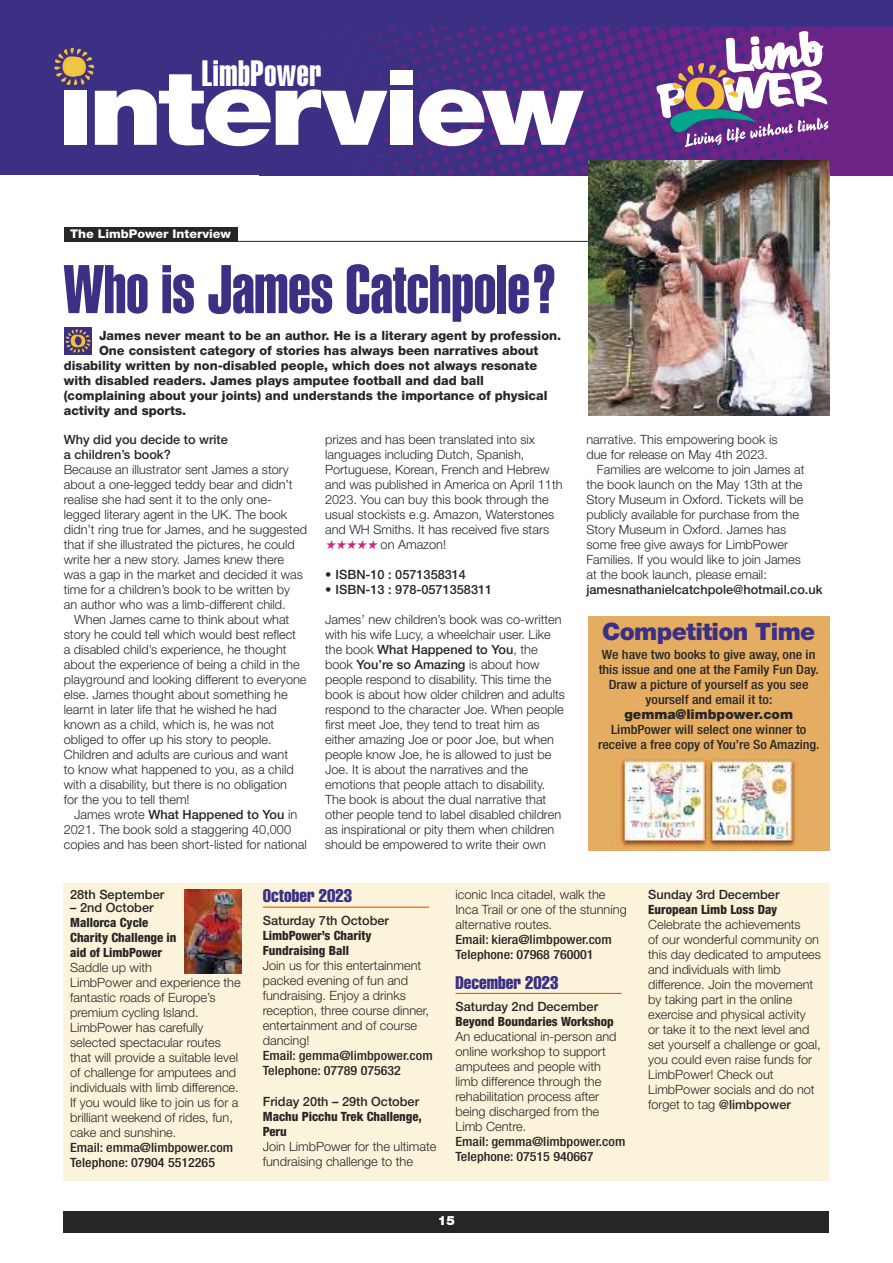
<style>
.page{position:relative;width:893px;height:1263px;background:#fff}
.page>*{position:absolute;margin:0;border:0;box-sizing:border-box;transform-origin:0 0}
.t1{font:67.5px "Helvetica Extra Compressed";color:#3b3084}
.t2{font:36px "Helvetica Extra Compressed";letter-spacing:.015em;color:#fff}
.t3{font:900 24px "Helvetica Neue";letter-spacing:-.025em;color:#3b3084}
.t4{font:extra-condensed 18px "Helvetica";color:#3b3084}
.t5{font:900 13.5px "Helvetica Neue";color:#272627}
.t6{font:300 12.75px/15px "Helvetica Neue";color:#272627}
.t7{font:500 condensed 12.75px/15px "Helvetica Neue";color:#272627;scale:1.1 1}
.t8{font:800 12.75px "Helvetica Neue";color:#272627}
.t9{font:500 12.75px/15px "Helvetica Neue";color:#272627}
.t10{font:800 condensed 12.75px/15px "Helvetica Neue";color:#272627}
.t11{font:900 12.75px "Helvetica Neue";color:#fff}
.t12{font:800 12px "Helvetica Neue";color:#fff;scale:1.05 1}
.s1{font-weight:500}
.s2{color:#c82784}
</style>
<div class="page">
<img style="left:588px;top:617px;width:241px;height:233px">
<div style="left:64px;top:1211px;width:765px;height:22px;background:#272627"></div>
<hr style="left:65px;top:241px;width:764px;height:1px;background:#272627">
<div style="left:64px;top:228px;width:173px;height:14px;background:#272627"></div>
<div style="left:0;top:0;width:893px;height:175px;background:#3b3084"></div>
<img style="left:315px;top:28px;width:578px;height:147px">
<svg style="left:656px;top:31px;width:173px;height:116px;background:#8e6ca0"></svg>
<div style="left:64px;top:883px;width:765px;height:297px;background:#fcf4da"></div>
<hr style="left:263px;top:906px;width:166px;height:2px;background:#e35c00">
<hr style="left:455px;top:993px;width:167px;height:1px;background:#e35c00">
<img style="left:185px;top:889px;width:56px;height:85px">
<div style="left:64px;top:327px;width:27px;height:28px;background:#3b3084"></div>
<svg style="left:66px;top:329px;width:24px;height:24px"></svg>
<img style="left:588px;top:160px;width:241px;height:255px">
<svg style="left:419px;top:89px;width:165px;height:57px"></svg>
<div style="left:391px;top:91px;width:22px;height:54px;background:#fff"></div>
<div style="left:391px;top:71px;width:22px;height:14px;background:#fff"></div>
<svg style="left:54px;top:48px;width:333px;height:98px"></svg>
<div style="left:65px;top:58px;width:18px;height:17px;background:#f0c744;border-radius:50%"></div>
<h2 class="t2" style="left:202px;top:51px;width:121px">LimbPower</h2>
<p class="t12" style="left:70px;top:227px;width:155px">The LimbPower Interview</p>
<h1 class="t1" style="left:64px;top:249px;width:496px">Who is James Catchpole?</h1>
<p class="t8" style="left:99px;top:328px;width:464px">James never meant to be an author. He is a literary agent by profession.</p>
<p class="t8" style="left:99px;top:343px;width:441px">One consistent category of stories has always been narratives about</p>
<p class="t8" style="left:64px;top:358px;width:475px">disability written by non-disabled people, which does not always resonate</p>
<p class="t8" style="left:64px;top:373px;width:422px">with disabled readers. James plays amputee football and dad ball</p>
<p class="t8" style="left:64px;top:388px;width:485px">(complaining about your joints) and understands the importance of physical</p>
<p class="t8" style="left:64px;top:403px;width:124px">activity and sports.</p>
<p class="t9" style="left:64px;top:432px;width:166px">Why did you decide to write a children’s book?</p>
<p class="t6" style="left:64px;top:462px;width:245px">Because an illustrator sent James a story about a one-legged teddy bear and didn’t realise she had sent it to the only one&shy;legged literary agent in the UK. The book didn’t ring true for James, and he suggested that if she illustrated the pictures, he could write her a new story. James knew there was a gap in the market and decided it was time for a children’s book to be written by<br>an author who was a limb-different child.</p>
<p class="t6" style="left:64px;top:612px;width:244px;text-indent:10px">When James came to think about what story he could tell which would best reflect<br>a disabled child’s experience, he thought about the experience of being a child in the playground and looking different to everyone else. James thought about something he learnt in later life that he wished he had known as a child, which is, he was not obliged to offer up his story to people.<br>Children and adults are curious and want<br>to know what happened to you, as a child with a disability, but there is no obligation<br>for the you to tell them!</p>
<p class="t6" style="left:64px;top:807px;width:244px;text-indent:10px">James wrote <span class="s1">What Happened to You</span> in<br>2021. The book sold a staggering 40,000 copies and has been short-listed for national</p>
<p class="t6" style="left:325px;top:432px;width:239px">prizes and has been translated into six languages including Dutch, Spanish, Portuguese, Korean, French and Hebrew and was published in America on April 11th 2023. You can buy this book through the usual stockists e.g. Amazon, Waterstones and WH Smiths. It has received five stars</p>
<p class="t6" style="left:325px;top:537px;width:123px"><span class="s2">★★★★★</span>on Amazon!</p>
<p class="t9" style="left:325px;top:567px;width:142px">• ISBN-10 : 0571358314</p>
<p class="t9" style="left:325px;top:582px;width:169px">• ISBN-13 : 978-0571358311</p>
<p class="t6" style="left:325px;top:612px;width:241px">James’ new children’s book was co-written with his wife Lucy, a wheelchair user. Like the book <span class="s1">What Happened to You</span>, the book <span class="s1">You’re so Amazing</span> is about how people respond to disability. This time the book is about how older children and adults respond to the character Joe. When people first meet Joe, they tend to treat him as either amazing Joe or poor Joe, but when people know Joe, he is allowed to just be Joe. It is about the narratives and the emotions that people attach to disability.<br>The book is about the dual narrative that other people tend to label disabled children as inspirational or pity them when children should be empowered to write their own</p>
<p class="t6" style="left:586px;top:432px;width:193px">narrative. This empowering book is</p>
<p class="t6" style="left:586px;top:447px;width:183px">due for release on May 4th 2023.</p>
<p class="t6" style="left:597px;top:462px;width:209px">Families are welcome to join James at</p>
<p class="t6" style="left:586px;top:477px;width:218px">the book launch on the May 13th at the</p>
<p class="t6" style="left:586px;top:492px;width:219px">Story Museum in Oxford. Tickets will be</p>
<p class="t6" style="left:586px;top:507px;width:214px">publicly available for purchase from the</p>
<p class="t6" style="left:586px;top:522px;width:201px">Story Museum in Oxford. James has</p>
<p class="t6" style="left:586px;top:537px;width:203px">some free give aways for LimbPower</p>
<p class="t6" style="left:586px;top:552px;width:216px">Families. If you would like to join James</p>
<p class="t6" style="left:586px;top:567px;width:182px">at the book launch, please email:</p>
<p class="t9" style="left:586px;top:582px;width:238px">jamesnathanielcatchpole@hotmail.co.uk</p>
<h3 class="t3" style="left:602px;top:617px;width:215px">Competition Time</h3>
<p class="t7" style="left:599px;top:647px;width:202px;text-align:center">We have two books to give away, one in this issue and one at the Family Fun Day.<br>Draw a picture of yourself as you see yourself and email it to:</p>
<p class="t5" style="left:624px;top:706px;width:170px">gemma@limbpower.com</p>
<p class="t7" style="left:598px;top:722px;width:203px;text-align:center">LimbPower will select one winner to receive a free copy of You’re So Amazing.</p>
<p class="t9" style="left:70px;top:886px;width:96px">28th September</p>
<p class="t9" style="left:70px;top:900px;width:85px">– 2nd October</p>
<p class="t10" style="left:70px;top:915px;width:108px">Mallorca Cycle<br>Charity Challenge in aid of LimbPower</p>
<p class="t6" style="left:70px;top:960px;width:172px">Saddle up with<br>LimbPower and experience the fantastic roads of Europe’s premium cycling Island.<br>LimbPower has carefully selected spectacular routes that will provide a suitable level of challenge for amputees and individuals with limb difference.<br>If you would like to join us for a brilliant weekend of rides, fun, cake and sunshine.</p>
<p class="t7" style="left:70px;top:1140px;width:150px">Email: emma@limbpower.com<br>Telephone: 07904 5512265</p>
<h3 class="t4" style="left:263px;top:884px;width:91px">October 2023</h3>
<p class="t9" style="left:263px;top:913px;width:128px">Saturday 7th October</p>
<p class="t10" style="left:263px;top:927px;width:110px">LimbPower’s Charity<br>Fundraising Ball</p>
<p class="t6" style="left:263px;top:957px;width:168px">Join us for this entertainment packed evening of fun and fundraising. Enjoy a drinks reception, three course dinner, entertainment and of course dancing!</p>
<p class="t7" style="left:263px;top:1048px;width:156px">Email: gemma@limbpower.com<br>Telephone: 07789 075632</p>
<p class="t9" style="left:263px;top:1094px;width:158px">Friday 20th – 29th October</p>
<p class="t10" style="left:263px;top:1109px;width:161px">Machu Picchu Trek Challenge,<br>Peru</p>
<p class="t6" style="left:263px;top:1139px;width:175px">Join LimbPower for the ultimate fundraising challenge to the</p>
<p class="t6" style="left:455px;top:886px;width:173px">iconic Inca citadel, walk the<br>Inca Trail or one of the stunning alternative routes.</p>
<p class="t7" style="left:455px;top:931px;width:144px">Email: kiera@limbpower.com<br>Telephone: 07968 760001</p>
<h3 class="t4" style="left:455px;top:971px;width:105px">December 2023</h3>
<p class="t9" style="left:455px;top:999px;width:144px">Saturday 2nd December</p>
<p class="t10" style="left:455px;top:1014px;width:160px">Beyond Boundaries Workshop</p>
<p class="t6" style="left:455px;top:1029px;width:163px">An educational in-person and online workshop to support amputees and people with limb difference through the rehabilitation process after being discharged from the<br>Limb Centre.</p>
<p class="t7" style="left:455px;top:1134px;width:156px">Email: gemma@limbpower.com<br>Telephone: 07515 940667</p>
<p class="t11" style="left:438px;top:1213px;width:19px">15</p>
<p class="t9" style="left:648px;top:886px;width:133px">Sunday 3rd December</p>
<p class="t10" style="left:648px;top:901px;width:131px">European Limb Loss Day</p>
<p class="t6" style="left:648px;top:916px;width:174px">Celebrate the achievements<br>of our wonderful community on this day dedicated to amputees and individuals with limb difference. Join the movement by taking part in the online exercise and physical activity<br>or take it to the next level and set yourself a challenge or goal, you could even raise funds for<br>LimbPower! Check out<br>LimbPower socials and do not forget to tag <span class="s1">@limbpower</span></p>
</div>
